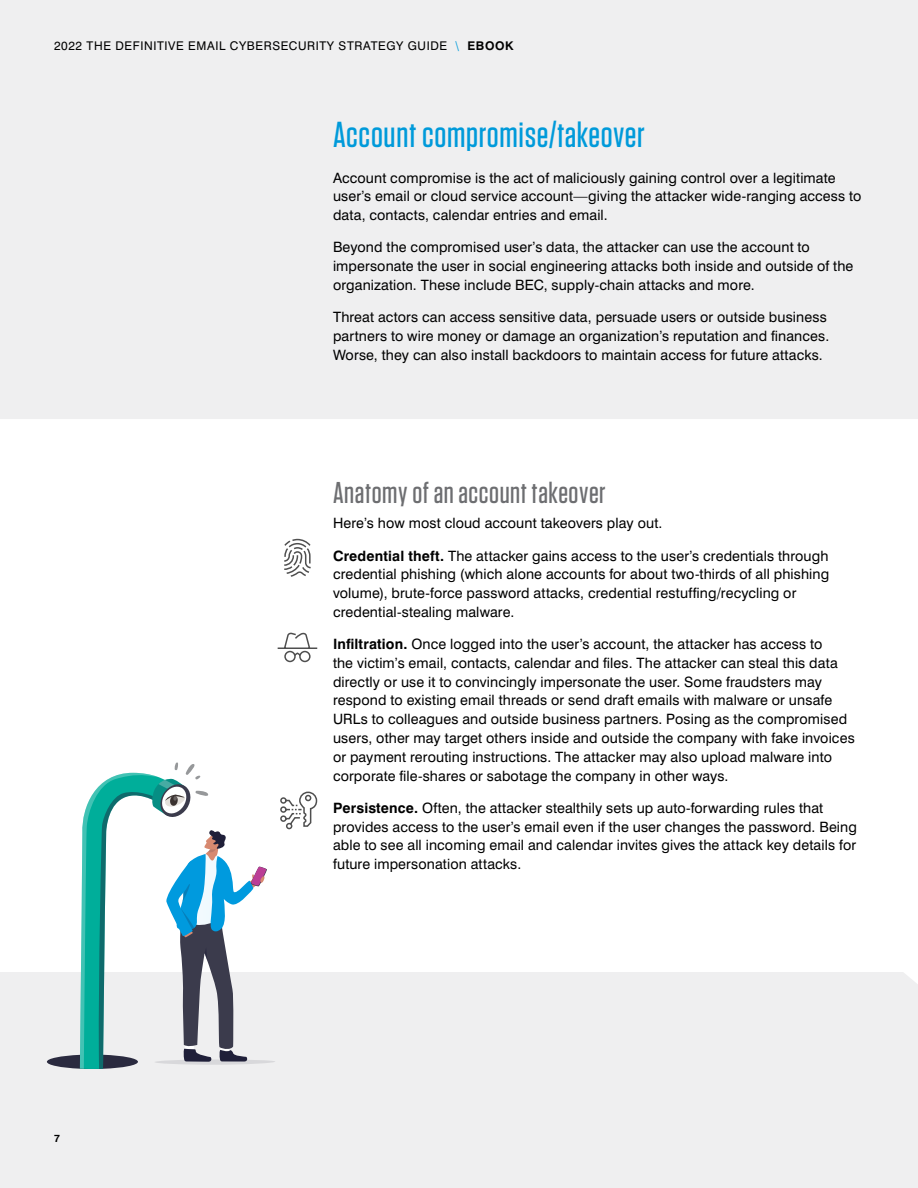
<style>
.page{position:relative;width:918px;height:1188px;background:#fff}
.page>*{position:absolute;margin:0;border:0;box-sizing:border-box;transform-origin:0 0}
.t1{font:500 36px "Tungsten";letter-spacing:.02em;color:#009ada}
.t2{font:500 30px "Tungsten";letter-spacing:.02em;color:#6d6e71}
.t3{font:14.25px/18.8px "Swiss 721 BT";letter-spacing:.01em;color:#000}
.t4{font:12px "Swiss 721 BT";letter-spacing:.05em;color:#000}
.t5{font:700 10.5px "Swiss 721 BT";color:#000}
.s1{color:#009ada}
.s2{font-weight:700}
</style>
<div class="page">
<div style="left:0;top:0;width:918px;height:419px;background:#efeff0"></div>
<div style="left:0;top:972px;width:918px;height:216px;background:#efeff0"></div>
<svg style="left:155px;top:1059px;width:120px;height:6px"></svg>
<svg style="left:47px;top:762px;width:220px;height:307px"></svg>
<svg style="left:280px;top:791px;width:38px;height:39px"></svg>
<svg style="left:284px;top:538px;width:27px;height:39px"></svg>
<svg style="left:277px;top:632px;width:41px;height:31px"></svg>
<p class="t4" style="left:54px;top:39px;width:461px">2022 THE DEFINITIVE EMAIL CYBERSECURITY STRATEGY GUIDE <span class="s1">\</span> <span class="s2">EBOOK</span></p>
<h1 class="t1" style="left:333px;top:116px;width:313px">Account compromise/takeover</h1>
<p class="t3" style="left:333px;top:168px;width:530px">Account compromise is the act of maliciously gaining control over a legitimate user’s email or cloud service account—giving the attacker wide-ranging access to data, contacts, calendar entries and email.</p>
<p class="t3" style="left:333px;top:238px;width:522px">Beyond the compromised user’s data, the attacker can use the account to impersonate the user in social engineering attacks both inside and outside of the organization. These include BEC, supply-chain attacks and more.</p>
<p class="t3" style="left:333px;top:308px;width:498px">Threat actors can access sensitive data, persuade users or outside business partners to wire money or damage an organization’s reputation and finances.<br>Worse, they can also install backdoors to maintain access for future attacks.</p>
<p class="t5" style="left:54px;top:1132px;width:7px">7</p>
<h2 class="t2" style="left:333px;top:477px;width:274px">Anatomy of an account takeover</h2>
<p class="t3" style="left:333px;top:514px;width:331px">Here’s how most cloud account takeovers play out.</p>
<p class="t3" style="left:333px;top:546px;width:498px"><span class="s2">Credential theft.</span> The attacker gains access to the user’s credentials through credential phishing (which alone accounts for about two-thirds of all phishing volume), brute-force password attacks, credential restuffing/recycling or credential-stealing malware.</p>
<p class="t3" style="left:333px;top:635px;width:523px"><span class="s2">Infiltration.</span> Once logged into the user’s account, the attacker has access to<br>the victim’s email, contacts, calendar and files. The attacker can steal this data directly or use it to convincingly impersonate the user. Some fraudsters may respond to existing email threads or send draft emails with malware or unsafe URLs to colleagues and outside business partners. Posing as the compromised users, other may target others inside and outside the company with fake invoices or payment rerouting instructions. The attacker may also upload malware into corporate file-shares or sabotage the company in other ways.</p>
<p class="t3" style="left:333px;top:798px;width:525px"><span class="s2">Persistence.</span> Often, the attacker stealthily sets up auto-forwarding rules that provides access to the user’s email even if the user changes the password. Being able to see all incoming email and calendar invites gives the attack key details for future impersonation attacks.</p>
</div>
